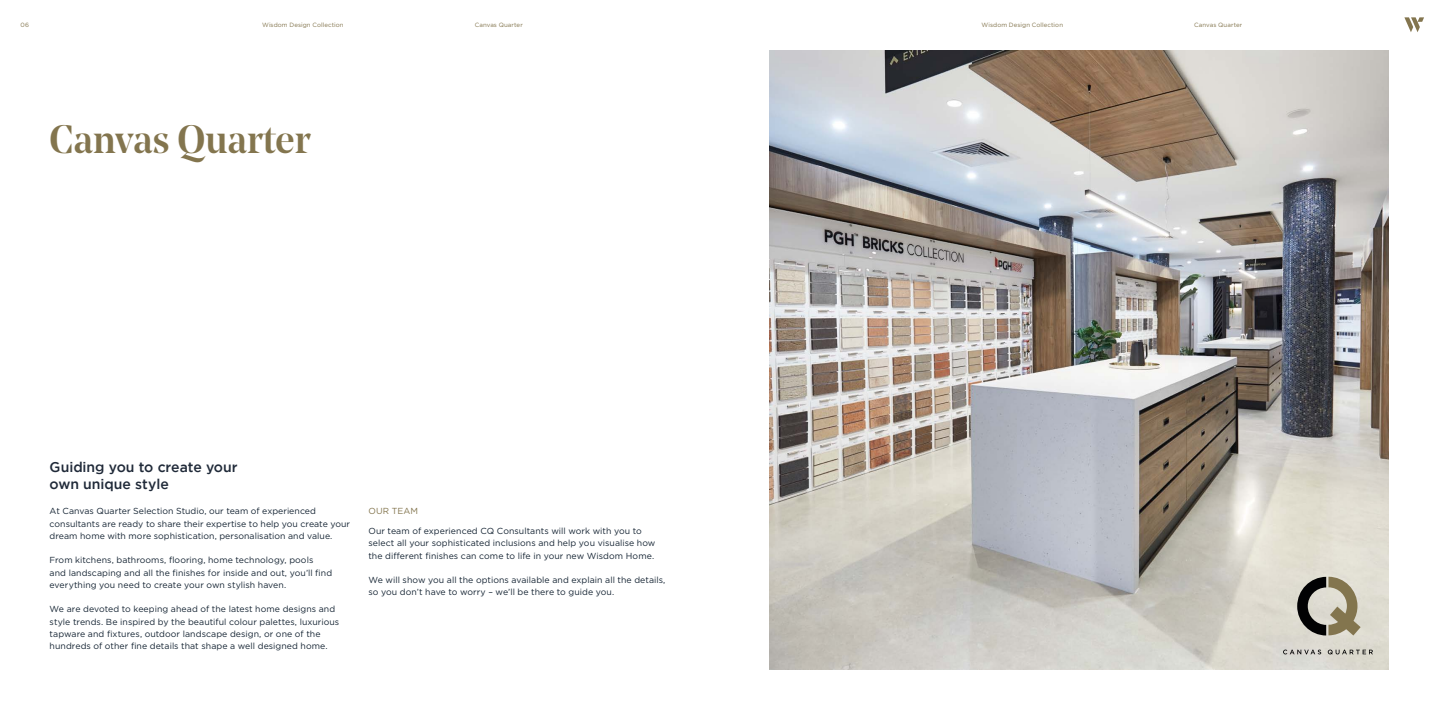
<style>
.page{position:relative;width:1439px;height:720px;background:#fff}
.page>*{position:absolute;margin:0;border:0;box-sizing:border-box;transform-origin:0 0}
.t1{font:500 39.38px "Noe Display";color:#83754e}
.t2{font:500 14px/17.5px "Gotham";letter-spacing:-.005em;color:#202a39}
.t3{font:8.75px/12.2px "Gotham";letter-spacing:.005em;color:#172635}
.t4{font:8.75px "Gotham";letter-spacing:.015em;color:#83754e}
.t5{font:6.12px "Gotham";letter-spacing:.01em;color:#83754e}
</style>
<div class="page">
<svg style="left:1404px;top:17px;width:20px;height:15px"></svg>
<img style="left:769px;top:50px;width:620px;height:619px">
<svg style="left:1297px;top:576px;width:63px;height:59px;background:#969181"></svg>
<svg style="left:1283px;top:649px;width:38px;height:5px"></svg>
<svg style="left:1327px;top:649px;width:46px;height:5px"></svg>
<p class="t5" style="left:21px;top:21px;width:10px">06</p>
<p class="t5" style="left:262px;top:21px;width:83px">Wisdom Design Collection</p>
<p class="t5" style="left:475px;top:21px;width:50px">Canvas Quarter</p>
<p class="t5" style="left:981px;top:21px;width:83px">Wisdom Design Collection</p>
<p class="t5" style="left:1194px;top:21px;width:50px">Canvas Quarter</p>
<h1 class="t1" style="left:50px;top:114px;width:263px">Canvas Quarter</h1>
<h2 class="t2" style="left:50px;top:457px;width:189px">Guiding you to create your own unique style</h2>
<p class="t3" style="left:50px;top:504px;width:302px">At Canvas Quarter Selection Studio, our team of experienced consultants are ready to share their expertise to help you create your dream home with more sophistication, personalisation and value.</p>
<p class="t3" style="left:50px;top:553px;width:284px">From kitchens, bathrooms, flooring, home technology, pools<br>and landscaping and all the finishes for inside and out, you’ll find everything you need to create your own stylish haven.</p>
<p class="t3" style="left:50px;top:602px;width:291px">We are devoted to keeping ahead of the latest home designs and style trends. Be inspired by the beautiful colour palettes, luxurious tapware and fixtures, outdoor landscape design, or one of the hundreds of other fine details that shape a well designed home.</p>
<p class="t4" style="left:368px;top:505px;width:51px">OUR TEAM</p>
<p class="t3" style="left:368px;top:524px;width:288px">Our team of experienced CQ Consultants will work with you to select all your sophisticated inclusions and help you visualise how the different finishes can come to life in your new Wisdom Home.</p>
<p class="t3" style="left:368px;top:573px;width:298px">We will show you all the options available and explain all the details, so you don’t have to worry – we’ll be there to guide you.</p>
</div>
